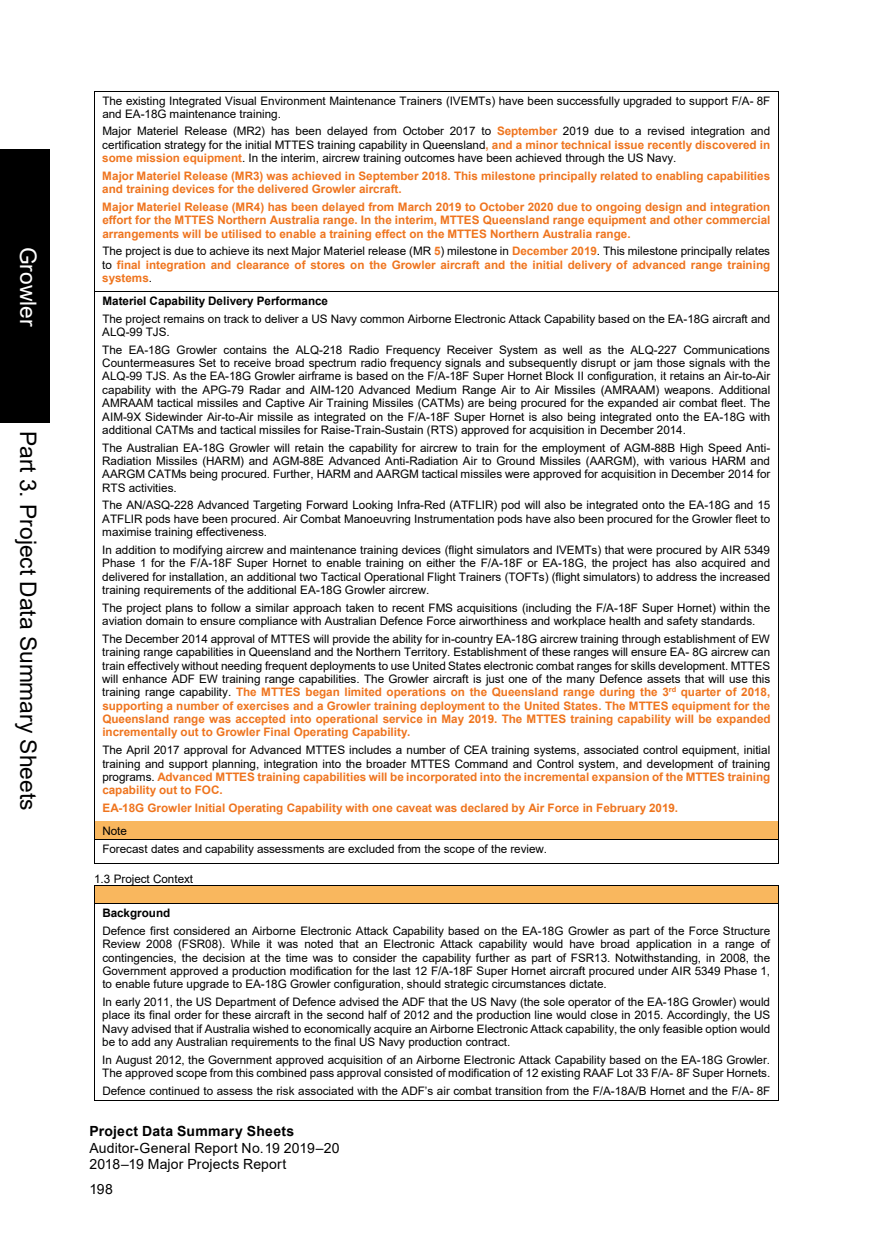
<style>
.page{position:relative;width:874px;height:1241px;background:#fff}
.page>*{position:absolute;margin:0;border:0;box-sizing:border-box;transform-origin:0 0}
.t1{font:22.75px "Arial";color:#000}
.t2{font:22.75px "Arial";color:#fff}
.t3{font:14px/15.8px "Arial";letter-spacing:.01em;color:#000}
.t4{font:700 14px "Arial";letter-spacing:.02em;color:#000}
.t5{font:11.72px/13.3px "Arial";letter-spacing:-.005em;color:#000;text-align:justify}
.t6{font:700 11.72px/13.5px "Arial";letter-spacing:-.005em;color:#ef751f;text-align:justify}
.t7{font:700 11.72px "Arial";color:#000}
.s1{font-weight:700;color:#ef751f}
.s2{font-weight:400;color:#000}
</style>
<div class="page">
<div style="left:0;top:150px;width:50px;height:273px;background:#000"></div>
<hr style="left:95px;top:91px;width:682px;height:1px;background:#000">
<hr style="left:94px;top:94px;width:1px;height:197px;background:#000">
<hr style="left:777px;top:94px;width:1px;height:197px;background:#000">
<hr style="left:95px;top:291px;width:682px;height:1px;background:#000">
<hr style="left:94px;top:294px;width:1px;height:527px;background:#000">
<hr style="left:777px;top:294px;width:1px;height:527px;background:#000">
<div style="left:102px;top:823px;width:667px;height:14px;background:#f9b75e"></div>
<hr style="left:95px;top:821px;width:682px;height:2px;background:#f9b75e">
<hr style="left:94px;top:837px;width:683px;height:2px;background:#f9b75e">
<hr style="left:95px;top:839px;width:682px;height:1px;background:#000">
<svg style="left:94px;top:821px;width:1px;height:42px"></svg>
<hr style="left:95px;top:862px;width:682px;height:1px;background:#000">
<svg style="left:777px;top:821px;width:1px;height:19px"></svg>
<div style="left:102px;top:888px;width:667px;height:13px;background:#f9b75e"></div>
<hr style="left:95px;top:885px;width:682px;height:3px;background:#f9b75e">
<hr style="left:94px;top:901px;width:683px;height:2px;background:#f9b75e">
<svg style="left:94px;top:885px;width:1px;height:21px"></svg>
<hr style="left:95px;top:903px;width:682px;height:1px;background:#000">
<svg style="left:777px;top:885px;width:1px;height:19px"></svg>
<hr style="left:94px;top:906px;width:1px;height:193px;background:#000">
<hr style="left:95px;top:1099px;width:682px;height:1px;background:#000">
<hr style="left:777px;top:906px;width:1px;height:193px;background:#000">
<h1 class="t2" style="left:44px;top:246px;width:81px;rotate:90deg">Growler</h1>
<h1 class="t1" style="left:44px;top:430px;width:381px;rotate:90deg">Part 3. Project Data Summary Sheets</h1>
<p class="t5" style="left:102px;top:94px;width:669px">The existing Integrated Visual Environment Maintenance Trainers (IVEMTs) have been successfully upgraded to support F/A- 8F and EA-18G maintenance training.</p>
<p class="t5" style="left:102px;top:124px;width:669px">Major Materiel Release (MR2) has been delayed from October 2017 to <span class="s1">September</span> 2019 due to a revised integration and certification strategy for the initial MTTES training capability in Queensland<span class="s1">, and a minor technical issue recently discovered in some mission equipment</span>. In the interim, aircrew training outcomes have been achieved through the US Navy.</p>
<p class="t6" style="left:102px;top:169px;width:669px">Major Materiel Release (MR3) was achieved in September 2018. This milestone principally related to enabling capabilities and training devices for the delivered Growler aircraft.</p>
<p class="t6" style="left:102px;top:200px;width:669px">Major Materiel Release (MR4) has been delayed from March 2019 to October 2020 due to ongoing design and integration effort for the MTTES Northern Australia range. In the interim, MTTES Queensland range equipment and other commercial arrangements will be utilised to enable a training effect on the MTTES Northern Australia range.</p>
<p class="t6" style="left:102px;top:244px;width:669px"><span class="s2">The project is due to achieve its next Major Materiel release (MR</span> 5<span class="s2">) milestone in</span> December 2019<span class="s2">. This milestone principally relates to</span> final integration and clearance of stores on the Growler aircraft and the initial delivery of advanced range training systems<span class="s2">.</span></p>
<p class="t7" style="left:102px;top:292px;width:227px">Materiel Capability Delivery Performance</p>
<p class="t5" style="left:102px;top:311px;width:669px">The project remains on track to deliver a US Navy common Airborne Electronic Attack Capability based on the EA-18G aircraft and<br>ALQ-99 TJS.</p>
<p class="t5" style="left:102px;top:343px;width:669px">The EA-18G Growler contains the ALQ-218 Radio Frequency Receiver System as well as the ALQ-227 Communications Countermeasures Set to receive broad spectrum radio frequency signals and subsequently disrupt or jam those signals with the ALQ-99 TJS. As the EA-18G Growler airframe is based on the F/A-18F Super Hornet Block II configuration, it retains an Air-to-Air capability with the APG-79 Radar and AIM-120 Advanced Medium Range Air to Air Missiles (AMRAAM) weapons. Additional AMRAAM tactical missiles and Captive Air Training Missiles (CATMs) are being procured for the expanded air combat fleet. The AIM-9X Sidewinder Air-to-Air missile as integrated on the F/A-18F Super Hornet is also being integrated onto the EA-18G with additional CATMs and tactical missiles for Raise-Train-Sustain (RTS) approved for acquisition in December 2014.</p>
<p class="t5" style="left:102px;top:440px;width:669px">The Australian EA-18G Growler will retain the capability for aircrew to train for the employment of AGM-88B High Speed Anti-Radiation Missiles (HARM) and AGM-88E Advanced Anti-Radiation Air to Ground Missiles (AARGM), with various HARM and AARGM CATMs being procured. Further, HARM and AARGM tactical missiles were approved for acquisition in December 2014 for RTS activities.</p>
<p class="t5" style="left:102px;top:498px;width:669px">The AN/ASQ-228 Advanced Targeting Forward Looking Infra-Red (ATFLIR) pod will also be integrated onto the EA-18G and 15<br>ATFLIR pods have been procured. Air Combat Manoeuvring Instrumentation pods have also been procured for the Growler fleet to maximise training effectiveness.</p>
<p class="t5" style="left:102px;top:543px;width:669px">In addition to modifying aircrew and maintenance training devices (flight simulators and IVEMTs) that were procured by AIR 5349<br>Phase 1 for the F/A-18F Super Hornet to enable training on either the F/A-18F or EA-18G, the project has also acquired and delivered for installation, an additional two Tactical Operational Flight Trainers (TOFTs) (flight simulators) to address the increased training requirements of the additional EA-18G Growler aircrew.</p>
<p class="t5" style="left:102px;top:600px;width:669px">The project plans to follow a similar approach taken to recent FMS acquisitions (including the F/A-18F Super Hornet) within the aviation domain to ensure compliance with Australian Defence Force airworthiness and workplace health and safety standards.</p>
<p class="t5" style="left:102px;top:632px;width:669px">The December 2014 approval of MTTES will provide the ability for in-country EA-18G aircrew training through establishment of EW training range capabilities in Queensland and the Northern Territory. Establishment of these ranges will ensure EA- 8G aircrew can train effectively without needing frequent deployments to use United States electronic combat ranges for skills development. MTTES will enhance ADF EW training range capabilities. The Growler aircraft is just one of the many Defence assets that will use this training range capability. <span class="s1">The MTTES began limited operations on the Queensland range during the 3</span><sup>rd</sup> <span class="s1">quarter of 2018, supporting a number of exercises and a Growler training deployment to the United States. The MTTES equipment for the Queensland range was accepted into operational service in May 2019. The MTTES training capability will be expanded incrementally out to Growler Final Operating Capability.</span></p>
<p class="t5" style="left:102px;top:743px;width:669px">The April 2017 approval for Advanced MTTES includes a number of CEA training systems, associated control equipment, initial training and support planning, integration into the broader MTTES Command and Control system, and development of training programs. <span class="s1">Advanced MTTES training capabilities will be incorporated into the incremental expansion of the MTTES training capability out to FOC.</span></p>
<p class="t6" style="left:102px;top:801px;width:577px">EA-18G Growler Initial Operating Capability with one caveat was declared by Air Force in February 2019.</p>
<p class="t5" style="left:102px;top:821px;width:446px;line-height:18.4px">Note<br>Forecast dates and capability assessments are excluded from the scope of the review.</p>
<p class="t5" style="left:94px;top:871px;width:100px">1.3 Project Context</p>
<p class="t7" style="left:102px;top:904px;width:69px">Background</p>
<p class="t5" style="left:102px;top:923px;width:669px">Defence first considered an Airborne Electronic Attack Capability based on the EA-18G Growler as part of the Force Structure Review 2008 (FSR08). While it was noted that an Electronic Attack capability would have broad application in a range of contingencies, the decision at the time was to consider the capability further as part of FSR13. Notwithstanding, in 2008, the Government approved a production modification for the last 12 F/A-18F Super Hornet aircraft procured under AIR 5349 Phase 1, to enable future upgrade to EA-18G Growler configuration, should strategic circumstances dictate.</p>
<p class="t5" style="left:102px;top:995px;width:669px">In early 2011, the US Department of Defence advised the ADF that the US Navy (the sole operator of the EA-18G Growler) would place its final order for these aircraft in the second half of 2012 and the production line would close in 2015. Accordingly, the US Navy advised that if Australia wished to economically acquire an Airborne Electronic Attack capability, the only feasible option would be to add any Australian requirements to the final US Navy production contract.</p>
<p class="t5" style="left:102px;top:1052px;width:669px">In August 2012, the Government approved acquisition of an Airborne Electronic Attack Capability based on the EA-18G Growler.<br>The approved scope from this combined pass approval consisted of modification of 12 existing RAAF Lot 33 F/A- 8F Super Hornets.</p>
<p class="t5" style="left:102px;top:1083px;width:669px">Defence continued to assess the risk associated with the ADF’s air combat transition from the F/A-18A/B Hornet and the F/A- 8F</p>
<p class="t4" style="left:89px;top:1120px;width:206px">Project Data Summary Sheets</p>
<p class="t3" style="left:89px;top:1139px;width:251px">Auditor-General Report No. 19 2019–20<br>2018–19 Major Projects Report</p>
<p class="t3" style="left:89px;top:1181px;width:25px">198</p>
</div>
